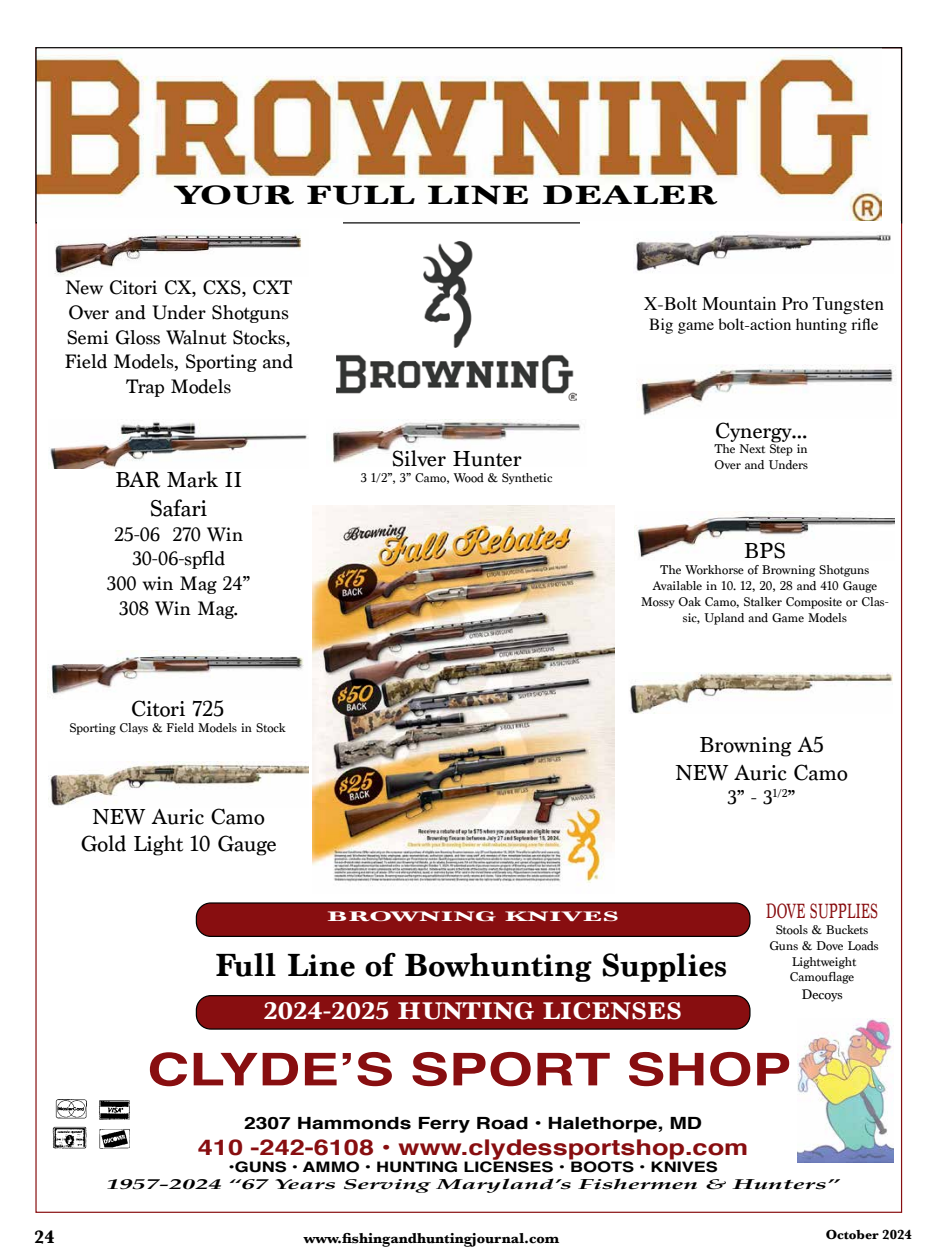
<style>
.page{position:relative;width:945px;height:1260px;background:#fff}
.page>*{position:absolute;margin:0;border:0;box-sizing:border-box;transform-origin:0 0}
.t1{font:700 45.12px "Helvetica";color:#880e10;scale:1.29 1}
.t2{font:700 33.75px "Marion";color:#000}
.t3{font:700 27.88px "Marion";color:#000;scale:1.47 1}
.t4{font:700 25.25px "Marion";color:#fff;scale:1.1 1}
.t5{font:24.12px "Marion";color:#000}
.t6{font:22.88px/27.5px "Marion";color:#000;text-align:center}
.t7{font:700 21.62px "Helvetica";color:#880e10;scale:1.25 1}
.t8{font:21.62px "Marion";color:#880e10;scale:.67 1}
.t9{font:20.5px/24.5px "Marion";color:#000;text-align:center}
.t10{font:19.25px "Times";color:#000}
.t11{font:700 18.75px "Baskerville";color:#000}
.t12{font:700 16.88px "Helvetica";color:#000;scale:1.25 1}
.t13{font:16.88px "Times";color:#000}
.t14{font:700 15px "Baskerville";color:#000}
.t15{font:italic 700 14.5px "Palatino";color:#000;scale:1.82 1}
.t16{font:700 14.5px "Helvetica";color:#000;scale:1.25 1}
.t17{font:700 14.5px "Marion";color:#fff;scale:2 1}
.t18{font:14.5px "Marion";color:#000}
.t19{font:700 13.75px "Baskerville";color:#000}
.t20{font:13.25px/15.9px "Marion";color:#000;text-align:center}
</style>
<div class="page">
<img style="left:37px;top:49px;width:844px;height:172px">
<img style="left:52px;top:1127px;width:35px;height:22px">
<img style="left:99px;top:1129px;width:31px;height:20px">
<img style="left:55px;top:1099px;width:32px;height:20px">
<img style="left:99px;top:1100px;width:31px;height:20px">
<img style="left:797px;top:1019px;width:97px;height:143px">
<div style="left:196px;top:996px;width:554px;height:33px;background:#880e10;border-radius:14px"></div>
<div style="left:196px;top:995px;width:555px;height:35px;border:1px solid #000;border-radius:14px"></div>
<div style="left:196px;top:903px;width:554px;height:33px;background:#880e10;border-radius:14px"></div>
<div style="left:196px;top:902px;width:555px;height:35px;border:1px solid #000;border-radius:14px"></div>
<img style="left:635px;top:512px;width:260px;height:45px">
<img style="left:332px;top:420px;width:249px;height:43px">
<img style="left:337px;top:242px;width:240px;height:159px">
<img style="left:51px;top:650px;width:253px;height:45px">
<img style="left:636px;top:365px;width:260px;height:51px">
<img style="left:49px;top:421px;width:259px;height:47px">
<div style="left:37px;top:218px;width:306px;height:7px;background:#fff"></div>
<img style="left:49px;top:762px;width:260px;height:44px">
<img style="left:629px;top:673px;width:264px;height:40px">
<img style="left:313px;top:506px;width:302px;height:380px">
<img style="left:54px;top:234px;width:248px;height:41px">
<img style="left:636px;top:231px;width:255px;height:42px">
<h3 class="t3" style="left:175px;top:178px;width:370px">YOUR FULL LINE DEALER</h3>
<h3 class="t9" style="left:64px;top:276px;width:230px">New Citori CX, CXS, CXT<br>Over and Under Shotguns<br>Semi Gloss Walnut Stocks,<br>Field Models, Sporting and<br>Trap Models</h3>
<h3 class="t6" style="left:115px;top:467px;width:129px">BAR Mark II</h3>
<h3 class="t5" style="left:150px;top:494px;width:59px">Safari</h3>
<h3 class="t9" style="left:107px;top:522px;width:145px">25-06 270 Win<br>30-06-spfld<br>300 win Mag 24”<br>308 Win Mag.</h3>
<h3 class="t6" style="left:131px;top:696px;width:94px">Citori 725</h3>
<p class="t20" style="left:69px;top:720px;width:218px">Sporting Clays &amp; Field Models in Stock</p>
<h3 class="t6" style="left:81px;top:803px;width:197px">NEW Auric Camo<br>Gold Light 10 Gauge</h3>
<h3 class="t6" style="left:392px;top:446px;width:131px">Silver Hunter</h3>
<p class="t20" style="left:361px;top:470px;width:193px">3 1/2”, 3” Camo, Wood &amp; Synthetic</p>
<h3 class="t10" style="left:644px;top:285px;width:242px">X-Bolt Mountain Pro Tungsten</h3>
<p class="t13" style="left:649px;top:309px;width:231px">Big game bolt-action hunting rifle</p>
<h3 class="t6" style="left:715px;top:417px;width:94px">Cynergy...</h3>
<p class="t20" style="left:715px;top:441px;width:95px;text-align:left">The Next Step in<br>Over and Unders</p>
<h3 class="t6" style="left:744px;top:537px;width:44px">BPS</h3>
<p class="t20" style="left:641px;top:562px;width:249px">The Workhorse of Browning Shotguns Available in 10. 12, 20, 28 and 410 Gauge Mossy Oak Camo, Stalker Composite or Clas&shy;sic, Upland and Game Models</p>
<h3 class="t6" style="left:675px;top:731px;width:174px">Browning A5<br>NEW Auric Camo</h3>
<h3 class="t9" style="left:728px;top:786px;width:69px">3” - 3<sup>1/2</sup>”</h3>
<p class="t17" style="left:327px;top:908px;width:148px">BROWNING KNIVES</p>
<h3 class="t8" style="left:766px;top:898px;width:169px">DOVE SUPPLIES</h3>
<p class="t20" style="left:769px;top:922px;width:111px">Stools &amp; Buckets<br>Guns &amp; Dove Loads<br>Lightweight<br>Camouflage</p>
<p class="t18" style="left:801px;top:985px;width:43px">Decoys</p>
<h2 class="t2" style="left:215px;top:945px;width:514px">Full Line of Bowhunting Supplies</h2>
<h3 class="t4" style="left:263px;top:995px;width:382px">2024-2025 HUNTING LICENSES</h3>
<h1 class="t1" style="left:147px;top:1033px;width:501px">CLYDE’S SPORT SHOP</h1>
<p class="t12" style="left:244px;top:1109px;width:368px">2307 Hammonds Ferry Road • Halethorpe, MD</p>
<h3 class="t7" style="left:198px;top:1130px;width:442px">410 -242-6108 • www.clydessportshop.com</h3>
<p class="t16" style="left:228px;top:1155px;width:393px">•GUNS • AMMO • HUNTING LICENSES • BOOTS • KNIVES</p>
<p class="t15" style="left:106px;top:1172px;width:405px">1957-2024 “67 Years Serving Maryland’s Fishermen &amp; Hunters”</p>
<h3 class="t11" style="left:34px;top:1223px;width:22px">24</h3>
<p class="t14" style="left:304px;top:1228px;width:257px">www.fishingandhuntingjournal.com</p>
<p class="t19" style="left:826px;top:1225px;width:88px">October 2024</p>
</div>
